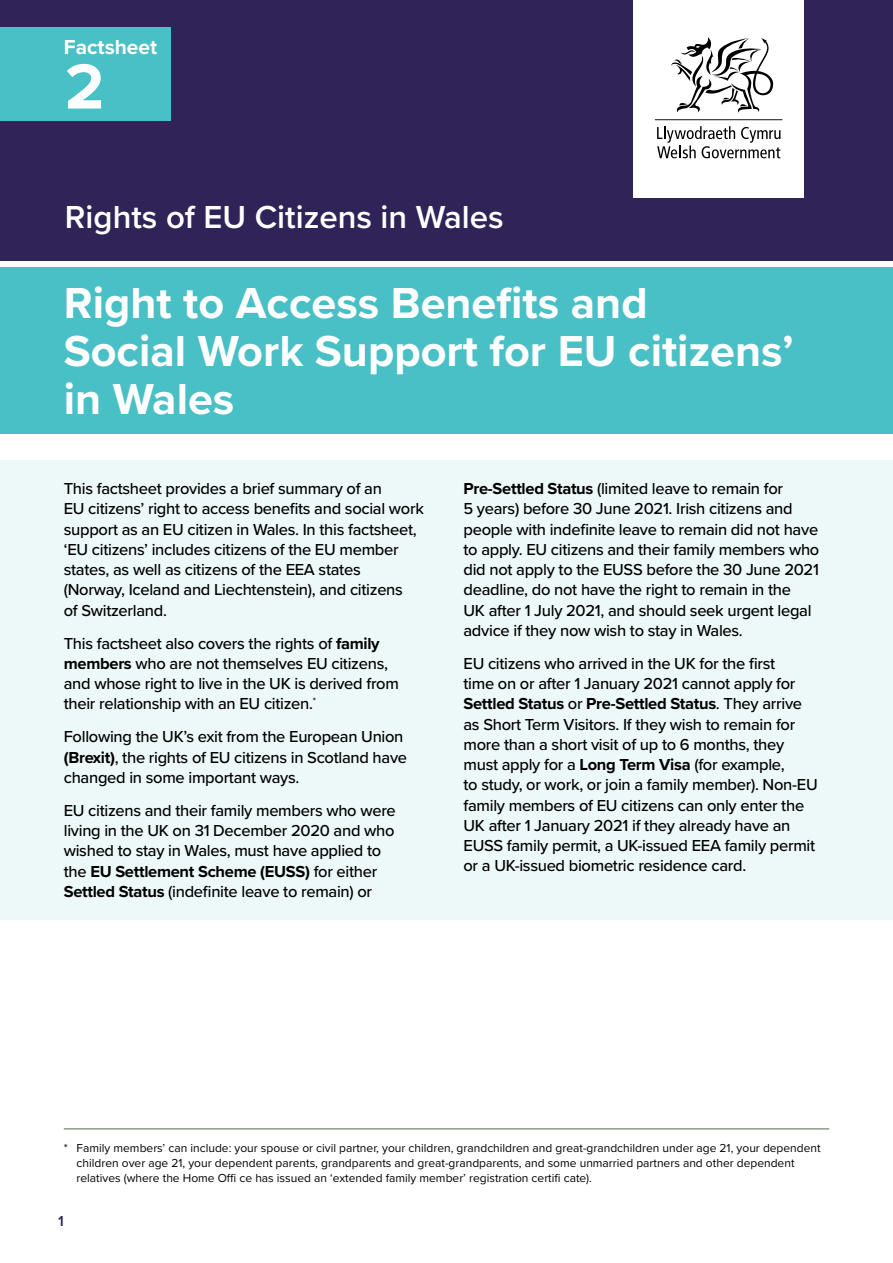
<style>
.page{position:relative;width:893px;height:1263px;background:#fff}
.page>*{position:absolute;margin:0;border:0;box-sizing:border-box;transform-origin:0 0}
.Factsheet_text{font:700 66px "Proxima Nova";color:#fff}
.Heading_2{font:700 45px/48px "Proxima Nova";color:#fff}
.Heading{font:600 33px "Proxima Nova";color:#fff}
.Factsheet_text-2{font:700 21px "Proxima Nova";color:#fff}
.Intro_paras{font:500 16.5px/20.2px "Proxima Nova";letter-spacing:-.02em;color:#000}
.t1{font:600 15px "Proxima Nova";color:#2f2358}
.Footnote{font:12px/15px "Proxima Nova";color:#000}
.s1{font-weight:700}
</style>
<div class="page">
<div style="left:0;top:0;width:893px;height:260px;background:#2f2358"></div>
<div style="left:0;top:460px;width:893px;height:459px;background:#edf9f9"></div>
<div style="left:0;top:267px;width:893px;height:167px;background:#49bfc6"></div>
<hr style="left:64px;top:1128px;width:765px;height:1px;background:#4b6f44">
<div style="left:634px;top:0;width:170px;height:198px;background:#fff"></div>
<svg style="left:671px;top:37px;width:102px;height:76px"></svg>
<svg style="left:657px;top:126px;width:123px;height:32px"></svg>
<hr style="left:655px;top:119px;width:127px;height:1px;background:#000">
<div style="left:0;top:28px;width:170px;height:93px;background:#49bfc6"></div>
<p class="Factsheet_text-2" style="left:64px;top:31px;width:95px">Factsheet</p>
<p class="Factsheet_text" style="left:65px;top:37px;width:41px">2</p>
<h1 class="Heading" style="left:65px;top:192px;width:440px">Rights of EU Citizens in Wales</h1>
<h1 class="Heading_2" style="left:64px;top:278px;width:731px">Right to Access Benefits and<br>Social Work Support for EU citizens’ in Wales</h1>
<p class="Intro_paras" style="left:64px;top:478px;width:362px">This factsheet provides a brief summary of an<br>EU citizens’ right to access benefits and social work support as an EU citizen in Wales. In this factsheet, ‘EU citizens’ includes citizens of the EU member states, as well as citizens of the EEA states (Norway, Iceland and Liechtenstein), and citizens<br>of Switzerland.</p>
<p class="Intro_paras" style="left:64px;top:632px;width:337px">This factsheet also covers the rights of <span class="s1">family members</span> who are not themselves EU citizens, and whose right to live in the UK is derived from their relationship with an EU citizen.<sup>*</sup></p>
<p class="Intro_paras" style="left:64px;top:726px;width:345px">Following the UK’s exit from the European Union <span class="s1">(Brexit)</span>, the rights of EU citizens in Scotland have changed in some important ways.</p>
<p class="Intro_paras" style="left:64px;top:800px;width:334px">EU citizens and their family members who were living in the UK on 31 December 2020 and who wished to stay in Wales, must have applied to the <span class="s1">EU Settlement Scheme (EUSS)</span> for either <span class="s1">Settled Status</span> (indefinite leave to remain) or</p>
<p class="Intro_paras" style="left:463px;top:478px;width:357px"><span class="s1">Pre‑Settled Status</span> (limited leave to remain for<br>5 years) before 30 June 2021. Irish citizens and people with indefinite leave to remain did not have to apply. EU citizens and their family members who did not apply to the EUSS before the 30 June 2021 deadline, do not have the right to remain in the<br>UK after 1 July 2021, and should seek urgent legal advice if they now wish to stay in Wales.</p>
<p class="Intro_paras" style="left:463px;top:653px;width:356px">EU citizens who arrived in the UK for the first<br>time on or after 1 January 2021 cannot apply for <span class="s1">Settled Status</span> or <span class="s1">Pre-Settled Status</span>. They arrive as Short Term Visitors. If they wish to remain for more than a short visit of up to 6 months, they must apply for a <span class="s1">Long Term Visa</span> (for example,<br>to study, or work, or join a family member). Non‑EU family members of EU citizens can only enter the UK after 1 January 2021 if they already have an EUSS family permit, a UK-issued EEA family permit or a UK‑issued biometric residence card.</p>
<p class="Footnote" style="left:77px;top:1140px;width:746px;text-indent:-13px">* Family members’ can include: your spouse or civil partner, your children, grandchildren and great-grandchildren under age 21, your dependent children over age 21, your dependent parents, grandparents and great-grandparents, and some unmarried partners and other dependent relatives (where the Home Offi ce has issued an ‘extended family member’ registration certifi cate).</p>
<p class="t1" style="left:58px;top:1210px;width:7px">1</p>
</div>
